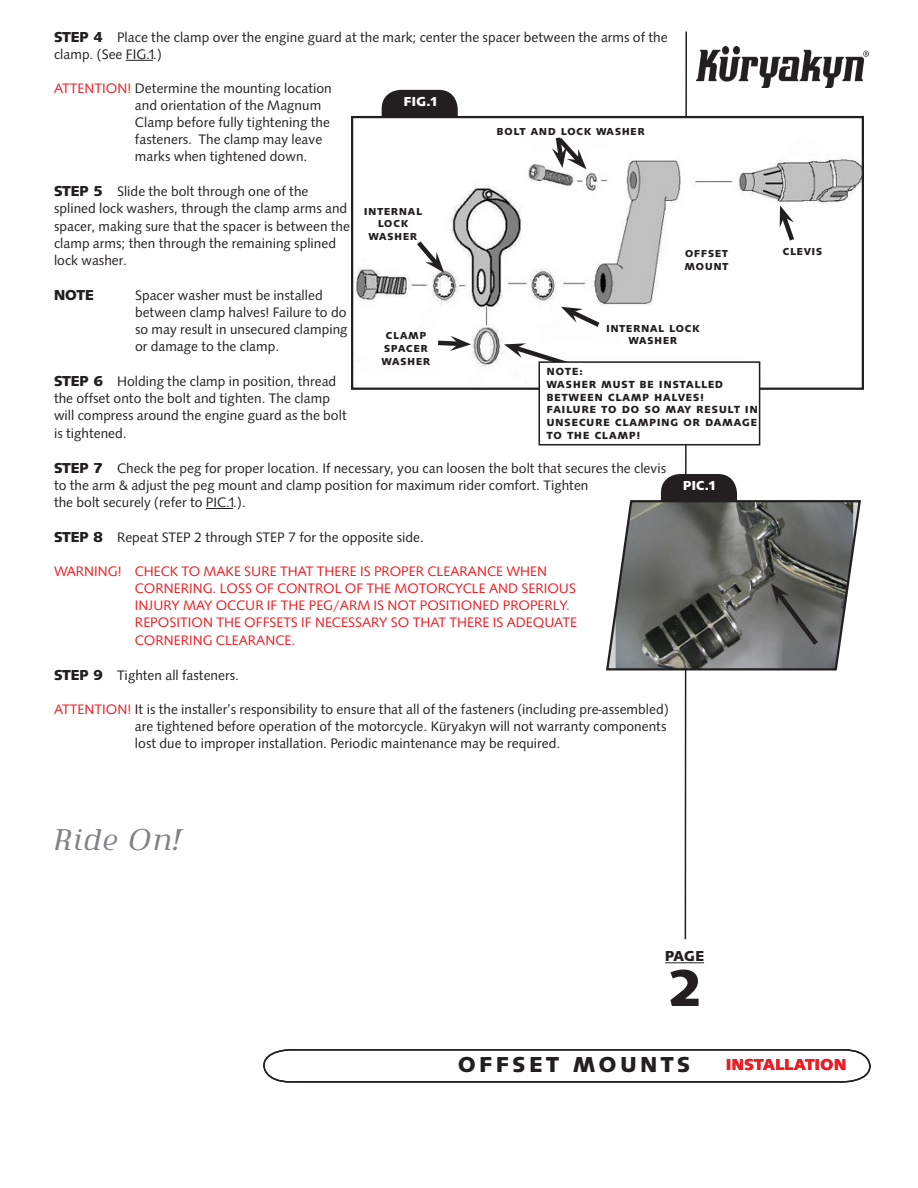
<style>
.page{position:relative;width:918px;height:1188px;background:#fff}
.page>*{position:absolute;margin:0;border:0;box-sizing:border-box;transform-origin:0 0}
.t1{font:54px "Syntax Mdm";color:#231f20}
.t2{font:italic 36px "Metamorphosis";letter-spacing:.025em;color:#808285}
.t3{font:22.5px "Syntax Mdm";letter-spacing:.175em;color:#231f20}
.t4{font:16.5px "Syntax Mdm";color:#ee1d23}
.t5{font:15px "Syntax Mdm";color:#231f20}
.t6{font:14.25px/17.1px "Syntax Rmn";letter-spacing:.005em;color:#231f20}
.t7{font:14.25px/17.1px "Syntax Rmn";letter-spacing:.005em;color:#ee1d23}
.t8{font:13.5px "Syntax Mdm";color:#fff}
.t9{font:10.65px/12.9px "Syntax Mdm";letter-spacing:.1em;color:#231f20}
.t10{font:10.5px/12.6px "Syntax Mdm";letter-spacing:.1em;color:#231f20;text-align:center}
.s1{font-family:"Syntax Mdm";font-size:15px}
.s2{color:#ee1d23}
</style>
<div class="page">
<img style="left:697px;top:47px;width:171px;height:40px">
<svg style="left:684px;top:31px;width:4px;height:909px"></svg>
<svg style="left:126px;top:60px;width:27px;height:1px"></svg>
<svg style="left:206px;top:508px;width:27px;height:1px"></svg>
<hr style="left:665px;top:963px;width:39px;height:1px;background:#231f20">
<svg style="left:263px;top:1049px;width:608px;height:34px"></svg>
<div style="left:662px;top:475px;width:74px;height:47px;background:#231f20;border-radius:18px"></div>
<div style="left:661px;top:474px;width:76px;height:49px;border:2px solid #231f20;border-radius:18px"></div>
<svg style="left:606px;top:499px;width:255px;height:173px;background:#767775"></svg>
<svg style="left:771px;top:584px;width:51px;height:66px;background:#616160"></svg>
<div style="left:383px;top:91px;width:74px;height:47px;background:#231f20;border-radius:18px"></div>
<div style="left:382px;top:90px;width:76px;height:49px;border:2px solid #231f20;border-radius:18px"></div>
<div style="left:352px;top:117px;width:511px;height:272px;background:#fff"></div>
<img style="left:354px;top:159px;width:507px;height:228px">
<div style="left:351px;top:116px;width:513px;height:274px;border:2px solid #231f20"></div>
<svg style="left:412px;top:236px;width:32px;height:37px"></svg>
<svg style="left:433px;top:336px;width:38px;height:15px"></svg>
<svg style="left:561px;top:306px;width:44px;height:25px"></svg>
<svg style="left:778px;top:205px;width:20px;height:41px"></svg>
<svg style="left:504px;top:342px;width:73px;height:29px"></svg>
<div style="left:539px;top:362px;width:221px;height:83px;background:#fff"></div>
<div style="left:539px;top:361px;width:221px;height:84px;border:2px solid #231f20"></div>
<svg style="left:552px;top:137px;width:34px;height:32px"></svg>
<p class="t6" style="left:54px;top:29px;width:615px"><span class="s1">STEP 4</span> Place the clamp over the engine guard at the mark; center the spacer between the arms of the clamp. (See FIG.1.)</p>
<p class="t6" style="left:135px;top:81px;width:198px;text-indent:-81px"><span class="s2">ATTENTION!</span> Determine the mounting location and orientation of the Magnum Clamp before fully tightening the fasteners. The clamp may leave marks when tightened down.</p>
<p class="t6" style="left:54px;top:184px;width:298px"><span class="s1">STEP 5</span> Slide the bolt through one of the splined lock washers, through the clamp arms and spacer, making sure that the spacer is between the clamp arms; then through the remaining splined lock washer.</p>
<p class="t5" style="left:54px;top:285px;width:12px">NOTE</p>
<p class="t6" style="left:135px;top:288px;width:214px">Spacer washer must be installed between clamp halves! Failure to do so may result in unsecured clamping or damage to the clamp.</p>
<p class="t6" style="left:54px;top:374px;width:294px"><span class="s1">STEP 6</span> Holding the clamp in position, thread the offset onto the bolt and tighten. The clamp will compress around the engine guard as the bolt is tightened.</p>
<p class="t6" style="left:54px;top:460px;width:614px"><span class="s1">STEP 7</span> Check the peg for proper location. If necessary, you can loosen the bolt that secures the clevis to the arm &amp; adjust the peg mount and clamp position for maximum rider comfort. Tighten<br>the bolt securely (refer to PIC.1.).</p>
<p class="t6" style="left:54px;top:530px;width:371px"><span class="s1">STEP 8</span> Repeat STEP 2 through STEP 7 for the opposite side.</p>
<p class="t7" style="left:135px;top:564px;width:443px;text-indent:-81px">WARNING! CHECK TO MAKE SURE THAT THERE IS PROPER CLEARANCE WHEN CORNERING. LOSS OF CONTROL OF THE MOTORCYCLE AND SERIOUS INJURY MAY OCCUR IF THE PEG/ARM IS NOT POSITIONED PROPERLY.<br>REPOSITION THE OFFSETS IF NECESSARY SO THAT THERE IS ADEQUATE CORNERING CLEARANCE.</p>
<p class="t6" style="left:54px;top:667px;width:187px"><span class="s1">STEP 9</span> Tighten all fasteners.</p>
<p class="t6" style="left:135px;top:702px;width:535px;text-indent:-81px"><span class="s2">ATTENTION!</span> It is the installer’s responsibility to ensure that all of the fasteners (including pre-assembled) are tightened before operation of the motorcycle. Küryakyn will not warranty components lost due to improper installation. Periodic maintenance may be required.</p>
<p class="t8" style="left:404px;top:93px;width:35px">FIG.1</p>
<p class="t10" style="left:497px;top:126px;width:149px">BOLT AND LOCK WASHER</p>
<p class="t10" style="left:364px;top:206px;width:59px">INTERNAL<br>LOCK<br>WASHER</p>
<p class="t10" style="left:685px;top:248px;width:45px;text-align:left">OFFSET<br>MOUNT</p>
<p class="t10" style="left:606px;top:323px;width:94px">INTERNAL LOCK<br>WASHER</p>
<p class="t9" style="left:547px;top:366px;width:212px">NOTE:<br>WASHER MUST BE INSTALLED<br>BETWEEN CLAMP HALVES!<br>FAILURE TO DO SO MAY RESULT IN<br>UNSECURE CLAMPI NG OR DAMAGE<br>TO THE CLAMP!</p>
<p class="t10" style="left:382px;top:331px;width:50px">CLAMP<br>SPACER<br>WASHER</p>
<p class="t8" style="left:683px;top:477px;width:35px">PIC.1</p>
<p class="t10" style="left:783px;top:246px;width:41px">CLEVIS</p>
<h2 class="t2" style="left:54px;top:823px;width:133px">Ride On!</h2>
<p class="t5" style="left:665px;top:946px;width:40px">PAGE</p>
<h1 class="t1" style="left:668px;top:952px;width:35px">2</h1>
<h3 class="t3" style="left:458px;top:1050px;width:233px">OFFSET MOUNTS</h3>
<p class="t4" style="left:726px;top:1053px;width:17px">INSTALLAT</p>
<p class="t4" style="left:815px;top:1053px;width:19px">ION</p>
<p class="t4" style="left:732px;top:1053px;width:12px">TAL</p>
</div>
